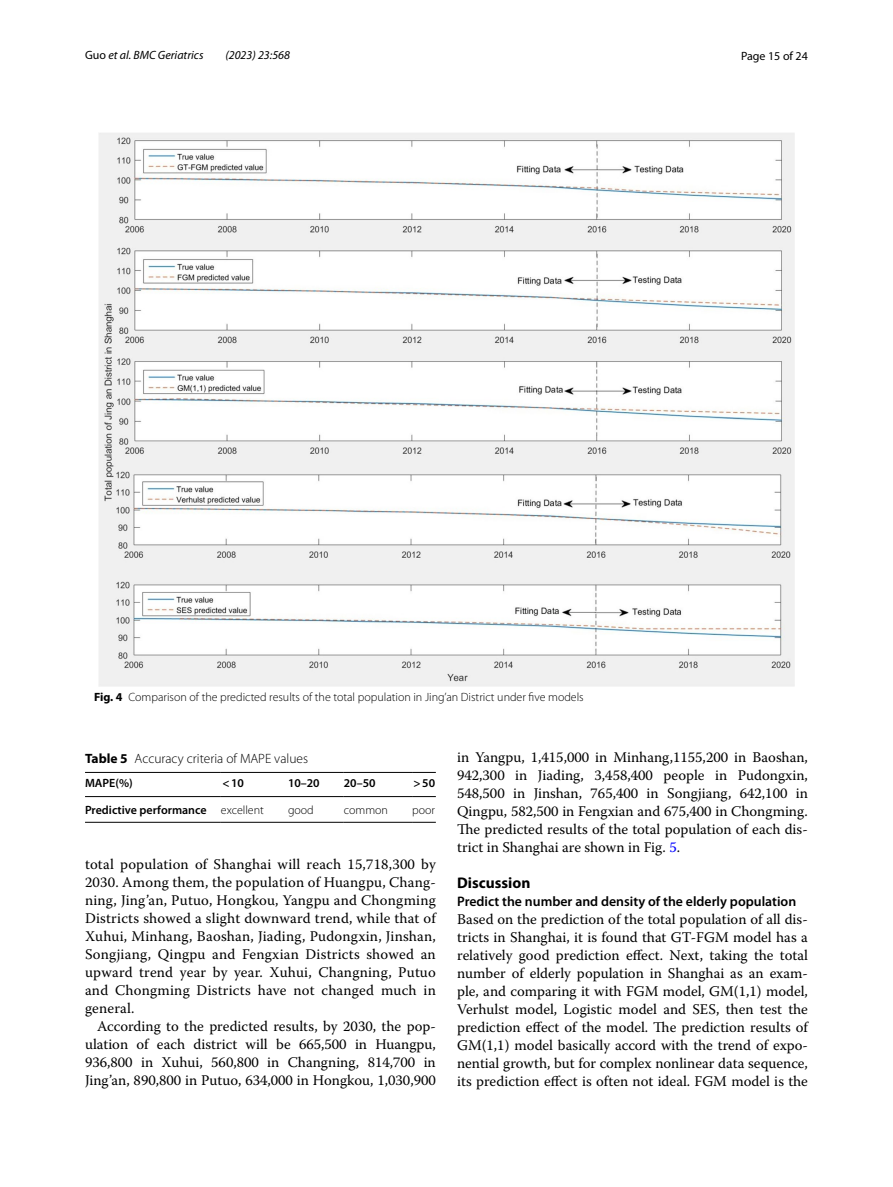
<style>
.page{position:relative;width:893px;height:1187px;background:#fff}
.page>*{position:absolute;margin:0;border:0;box-sizing:border-box;transform-origin:0 0}
.t1{font:700 15.45px "Myriad Pro";color:#000}
.t2{font:14.7px/18px "Warnock Pro";color:#000;text-align:justify}
.t3{font:600 13.8px "Myriad Pro";color:#000}
.t4{font:300 13.5px "Myriad Pro";color:#000}
.t5{font:300 12px "Myriad Pro";color:#000}
.t6{font:600 12px "Myriad Pro";color:#000}
.t7{font:italic 12px "Myriad Pro";color:#000}
.t8{font:12px "Myriad Pro";color:#000}
.s1{font-style:normal}
.s2{font-weight:700}
.s3{font-weight:300}
.s4{color:#00f}
</style>
<div class="page">
<img style="left:99px;top:133px;width:695px;height:553px">
<hr style="left:85px;top:772px;width:136px;height:1px;background:#000">
<hr style="left:85px;top:796px;width:136px;height:1px;background:#000">
<hr style="left:221px;top:772px;width:67px;height:1px;background:#000">
<hr style="left:221px;top:796px;width:67px;height:1px;background:#000">
<hr style="left:288px;top:772px;width:56px;height:1px;background:#000">
<hr style="left:288px;top:796px;width:56px;height:1px;background:#000">
<hr style="left:344px;top:772px;width:68px;height:1px;background:#000">
<hr style="left:344px;top:796px;width:68px;height:1px;background:#000">
<svg style="left:412px;top:772px;width:24px;height:1px"></svg>
<svg style="left:412px;top:796px;width:24px;height:1px"></svg>
<hr style="left:85px;top:822px;width:136px;height:1px;background:#000">
<hr style="left:221px;top:822px;width:67px;height:1px;background:#000">
<hr style="left:288px;top:822px;width:56px;height:1px;background:#000">
<hr style="left:344px;top:822px;width:68px;height:1px;background:#000">
<svg style="left:412px;top:822px;width:24px;height:1px"></svg>
<p class="t7" style="left:85px;top:48px;width:120px"><span class="s1">Guo</span> et al. BMC Geriatrics</p>
<p class="t7" style="left:225px;top:48px;width:66px">(2023) 23:568</p>
<p class="t8" style="left:741px;top:48px;width:68px">Page 15 of 24</p>
<p class="t5" style="left:94px;top:690px;width:491px"><span class="s2">Fig. 4</span> Comparison of the predicted results of the total population in Jing’an District under five models</p>
<p class="t4" style="left:85px;top:750px;width:225px"><span class="s2">Table 5</span> Accuracy criteria of MAPE values</p>
<p class="t6" style="left:85px;top:775px;width:49px">MAPE(%)</p>
<p class="t6" style="left:222px;top:775px;width:23px">&lt;10</p>
<p class="t6" style="left:288px;top:775px;width:33px">10–20</p>
<p class="t6" style="left:344px;top:775px;width:33px">20–50</p>
<p class="t6" style="left:414px;top:775px;width:23px">&gt;50</p>
<p class="t6" style="left:85px;top:802px;width:180px">Predictive performance <span class="s3">excellent</span></p>
<p class="t5" style="left:288px;top:803px;width:27px">good</p>
<p class="t5" style="left:344px;top:803px;width:46px">common</p>
<p class="t5" style="left:412px;top:803px;width:24px">poor</p>
<p class="t2" style="left:85px;top:854px;width:352px">total population of Shanghai will reach 15,718,300 by 2030. Among them, the population of Huangpu, Chang&shy;ning, Jing’an, Putuo, Hongkou, Yangpu and Chongming Districts showed a slight downward trend, while that of Xuhui, Minhang, Baoshan, Jiading, Pudongxin, Jinshan, Songjiang, Qingpu and Fengxian Districts showed an upward trend year by year. Xuhui, Changning, Putuo and Chongming Districts have not changed much in general.</p>
<p class="t2" style="left:85px;top:1016px;width:352px;text-indent:12px">According to the predicted results, by 2030, the pop&shy;ulation of each district will be 665,500 in Huangpu, 936,800 in Xuhui, 560,800 in Changning, 814,700 in Jing’an, 890,800 in Putuo, 634,000 in Hongkou, 1,030,900</p>
<p class="t2" style="left:457px;top:747px;width:352px">in Yangpu, 1,415,000 in Minhang,1155,200 in Baoshan, 942,300 in Jiading, 3,458,400 people in Pudongxin, 548,500 in Jinshan, 765,400 in Songjiang, 642,100 in Qingpu, 582,500 in Fengxian and 675,400 in Chongming.<br>The predicted results of the total population of each dis&shy;trict in Shanghai are shown in Fig. <span class="s4">5</span>.</p>
<p class="t1" style="left:457px;top:872px;width:75px">Discussion</p>
<p class="t3" style="left:457px;top:892px;width:341px">Predict the number and density of the elderly population</p>
<p class="t2" style="left:457px;top:909px;width:352px">Based on the prediction of the total population of all dis&shy;tricts in Shanghai, it is found that GT-FGM model has a relatively good prediction effect. Next, taking the total number of elderly population in Shanghai as an exam&shy;ple, and comparing it with FGM model, GM(1,1) model, Verhulst model, Logistic model and SES, then test the prediction effect of the model. The prediction results of GM(1,1) model basically accord with the trend of expo&shy;nential growth, but for complex nonlinear data sequence, its prediction effect is often not ideal. FGM model is the</p>
</div>
